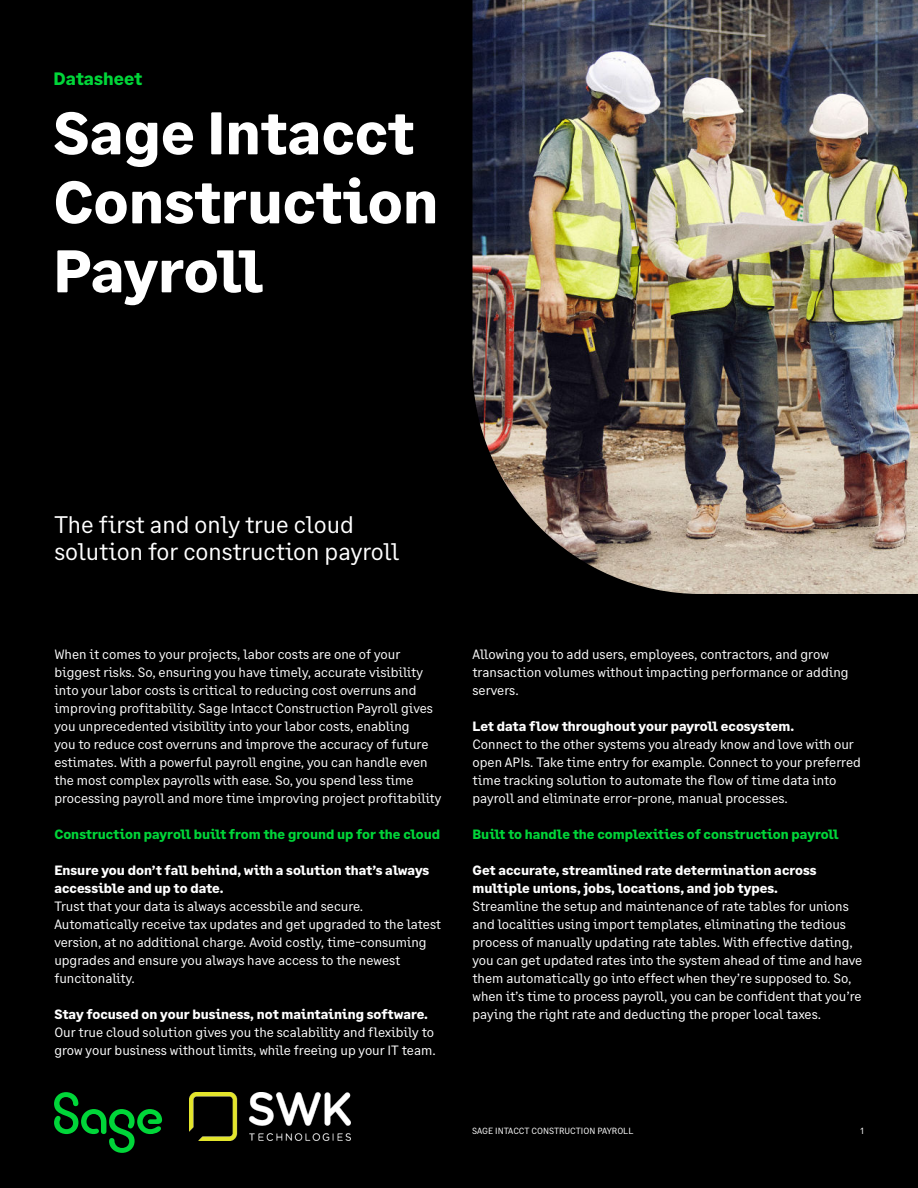
<style>
.page{position:relative;width:918px;height:1188px;background:#000}
.page>*{position:absolute;margin:0;border:0;box-sizing:border-box;transform-origin:0 0}
.t1{font:700 60px/69px "Sage Text";color:#fff}
.t2{font:24px/27px "Sage Text";color:#fff}
.t3{font:700 18px "Sage Text";color:#00d639}
.t4{font:13.5px/18px "Sage Text";color:#fff}
.t5{font:700 13.5px/18px "Sage Text";color:#fff}
.t6{font:700 13.5px "Sage Text";color:#00d639}
.t7{font:9px "Sage Text";color:#fff}
</style>
<div class="page">
<img style="left:472px;top:0;width:446px;height:594px">
<svg style="left:54px;top:1092px;width:108px;height:61px"></svg>
<img style="left:189px;top:1092px;width:162px;height:48px">
<h3 class="t3" style="left:53px;top:71px;width:90px">Datasheet</h3>
<h1 class="t1" style="left:53px;top:103px;width:387px">Sage Intacct<br>Construction<br>Payroll</h1>
<h2 class="t2" style="left:54px;top:514px;width:346px">The first and only true cloud solution for construction payroll</h2>
<p class="t4" style="left:54px;top:646px;width:389px">When it comes to your projects, labor costs are one of your biggest risks. So, ensuring you have timely, accurate visibility into your labor costs is critical to reducing cost overruns and improving profitability. Sage Intacct Construction Payroll gives you unprecedented visibility into your labor costs, enabling<br>you to reduce cost overruns and improve the accuracy of future estimates. With a powerful payroll engine, you can handle even the most complex payrolls with ease. So, you spend less time processing payroll and more time improving project profitability</p>
<p class="t6" style="left:54px;top:828px;width:387px">Construction payroll built from the ground up for the cloud</p>
<p class="t5" style="left:54px;top:862px;width:376px">Ensure you don’t fall behind, with a solution that’s always accessible and up to date.</p>
<p class="t4" style="left:54px;top:898px;width:388px">Trust that your data is always accessbile and secure.<br>Automatically receive tax updates and get upgraded to the latest version, at no additional charge. Avoid costly, time-consuming upgrades and ensure you always have access to the newest funcitonality.</p>
<p class="t5" style="left:54px;top:1006px;width:375px">Stay focused on your business, not maintaining software.</p>
<p class="t4" style="left:54px;top:1024px;width:383px">Our true cloud solution gives you the scalability and flexibily to grow your business without limits, while freeing up your IT team.</p>
<p class="t4" style="left:472px;top:646px;width:378px">Allowing you to add users, employees, contractors, and grow transaction volumes without impacting performance or adding servers.</p>
<p class="t5" style="left:472px;top:718px;width:323px">Let data flow throughout your payroll ecosystem.</p>
<p class="t4" style="left:472px;top:736px;width:390px">Connect to the other systems you already know and love with our open APIs. Take time entry for example. Connect to your preferred time tracking solution to automate the flow of time data into payroll and eliminate error-prone, manual processes.</p>
<p class="t6" style="left:472px;top:828px;width:368px">Built to handle the complexities of construction payroll</p>
<p class="t5" style="left:472px;top:862px;width:346px">Get accurate, streamlined rate determination across multiple unions, jobs, locations, and job types.</p>
<p class="t4" style="left:472px;top:898px;width:391px">Streamline the setup and maintenance of rate tables for unions and localities using import templates, eliminating the tedious process of manually updating rate tables. With effective dating, you can get updated rates into the system ahead of time and have them automatically go into effect when they’re supposed to. So, when it’s time to process payroll, you can be confident that you’re paying the right rate and deducting the proper local taxes.</p>
<p class="t7" style="left:472px;top:1128px;width:163px">SAGE INTACCT CONSTRUCTION PAYROLL</p>
<p class="t7" style="left:861px;top:1127px;width:5px">1</p>
</div>
